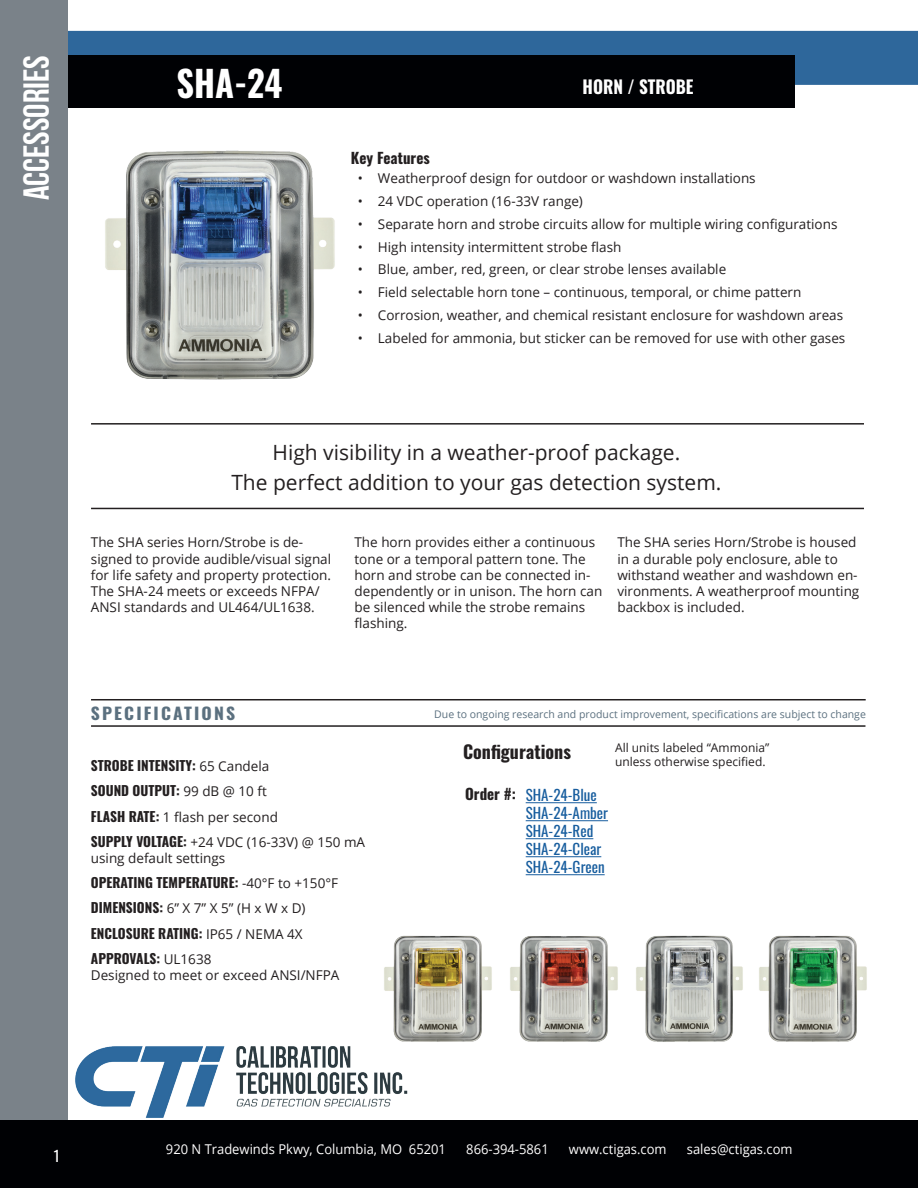
<style>
.page{position:relative;width:918px;height:1188px;background:#fff}
.page>*{position:absolute;margin:0;border:0;box-sizing:border-box;transform-origin:0 0}
.t1{font:700 36px "Bebas Neue";color:#fff}
.Text_Arial{font:700 36px "Oswald";color:#fff;scale:.95 1}
.Open_Sans_16{font:21px "Open Sans";color:#231f20}
.t2{font:700 18px "Oswald";color:#231f20}
.Text_Arial-2{font:700 18px "Oswald";color:#fff;scale:.95 1}
.t3{font:700 16.5px "Oswald";letter-spacing:.12em;color:#5b707f;scale:1.07 1}
.t4{font:15px "Oswald";color:#175d9e}
.t5{font:700 15px "Oswald";color:#231f20}
.t6{font:15px "Oswald";color:#fff}
.t7{font:13.5px/16.2px "Open Sans";color:#231f20}
.t8{font:700 13.5px "Oswald";color:#231f20}
.t9{font:13.5px "Open Sans";color:#fff;scale:.96 1}
.t10{font:12px/14.4px "Open Sans";color:#231f20}
.t11{font:10.5px "Open Sans";color:#5b707f}
.s1{font-family:"Open Sans";font-weight:400}
.s2{font-family:"Oswald";font-weight:700}
</style>
<div class="page">
<div style="left:0;top:31px;width:918px;height:54px;background:#2e679b"></div>
<div style="left:68px;top:56px;width:727px;height:52px;background:#000104"></div>
<div style="left:0;top:0;width:68px;height:1188px;background:#7a8289"></div>
<div style="left:0;top:1120px;width:918px;height:68px;background:#000104"></div>
<hr style="left:91px;top:423px;width:773px;height:2px;background:#231f20">
<hr style="left:91px;top:508px;width:773px;height:1px;background:#231f20">
<hr style="left:91px;top:699px;width:775px;height:1px;background:#231f20">
<hr style="left:91px;top:725px;width:774px;height:2px;background:#231f20">
<img style="left:75px;top:1046px;width:333px;height:72px">
<hr style="left:526px;top:802px;width:71px;height:1px;background:#175d9e">
<hr style="left:526px;top:820px;width:82px;height:1px;background:#175d9e">
<hr style="left:526px;top:838px;width:67px;height:1px;background:#175d9e">
<hr style="left:526px;top:856px;width:75px;height:1px;background:#175d9e">
<hr style="left:526px;top:874px;width:79px;height:1px;background:#175d9e">
<img style="left:105px;top:150px;width:230px;height:230px">
<img style="left:510px;top:936px;width:108px;height:106px">
<img style="left:636px;top:935px;width:107px;height:107px">
<img style="left:759px;top:935px;width:108px;height:107px">
<img style="left:384px;top:935px;width:108px;height:107px">
<h1 class="t1" style="left:17px;top:200px;width:146px;rotate:-90deg">Accessories</h1>
<p class="Text_Arial" style="left:176px;top:65px;width:113px">SHA-24</p>
<p class="Text_Arial-2" style="left:583px;top:77px;width:118px">HORN / STROBE</p>
<p class="t5" style="left:351px;top:150px;width:80px">Key Features</p>
<p class="t7" style="left:358px;top:169px;width:400px">• Weatherproof design for outdoor or washdown installations</p>
<p class="t7" style="left:358px;top:192px;width:227px">• 24 VDC operation (16-33V range)</p>
<p class="t7" style="left:358px;top:215px;width:481px">• Separate horn and strobe circuits allow for multiple wiring configurations</p>
<p class="t7" style="left:358px;top:238px;width:265px">• High intensity intermittent strobe flash</p>
<p class="t7" style="left:358px;top:261px;width:370px">• Blue, amber, red, green, or clear strobe lenses available</p>
<p class="t7" style="left:358px;top:284px;width:445px">• Field selectable horn tone – continuous, temporal, or chime pattern</p>
<p class="t7" style="left:358px;top:307px;width:487px">• Corrosion, weather, and chemical resistant enclosure for washdown areas</p>
<p class="t7" style="left:358px;top:330px;width:489px">• Labeled for ammonia, but sticker can be removed for use with other gases</p>
<p class="Open_Sans_16" style="left:273px;top:438px;width:409px">High visibility in a weather-proof package.</p>
<p class="Open_Sans_16" style="left:231px;top:468px;width:492px">The perfect addition to your gas detection system.</p>
<p class="t7" style="left:91px;top:534px;width:242px">The SHA series Horn/Strobe is de&shy;signed to provide audible/visual signal for life safety and property protection.<br>The SHA-24 meets or exceeds NFPA/ ANSI standards and UL464/UL1638.</p>
<p class="t7" style="left:355px;top:534px;width:249px">The horn provides either a continuous tone or a temporal pattern tone. The horn and strobe can be connected in&shy;dependently or in unison. The horn can be silenced while the strobe remains flashing.</p>
<p class="t7" style="left:617px;top:534px;width:243px">The SHA series Horn/Strobe is housed in a durable poly enclosure, able to withstand weather and washdown en&shy;vironments. A weatherproof mounting backbox is included.</p>
<p class="t3" style="left:91px;top:705px;width:136px">SPECIFICATIONS</p>
<p class="t8" style="left:91px;top:759px;width:180px">STROBE INTENSITY: <span class="s1">65 Candela</span></p>
<p class="t8" style="left:91px;top:784px;width:177px">SOUND OUTPUT: <span class="s1">99 dB @ 10 ft</span></p>
<p class="t7" style="left:91px;top:808px;width:189px"><span class="s2">FLASH RATE:</span> 1 flash per second</p>
<p class="t7" style="left:91px;top:834px;width:276px"><span class="s2">SUPPLY VOLTAGE:</span> +24 VDC (16-33V) @ 150 mA using default settings</p>
<p class="t8" style="left:91px;top:876px;width:249px">OPERATING TEMPERATURE: <span class="s1">-40°F to +150°F</span></p>
<p class="t7" style="left:91px;top:900px;width:216px"><span class="s2">DIMENSIONS:</span> 6” X 7” X 5” (H x W x D)</p>
<p class="t8" style="left:91px;top:926px;width:213px">ENCLOSURE RATING: <span class="s1">IP65 / NEMA 4X</span></p>
<p class="t8" style="left:91px;top:951px;width:122px">APPROVALS: <span class="s1">UL1638</span></p>
<p class="t7" style="left:91px;top:967px;width:250px">Designed to meet or exceed ANSI/NFPA</p>
<p class="t11" style="left:434px;top:707px;width:433px">Due to ongoing research and product improvement, specifications are subject to change</p>
<h3 class="t2" style="left:463px;top:742px;width:109px">Configurations</h3>
<p class="t10" style="left:615px;top:740px;width:156px">All units labeled “Ammonia” unless otherwise specified.</p>
<p class="t5" style="left:465px;top:786px;width:52px">Order #:</p>
<p class="t4" style="left:526px;top:782px;width:73px">SHA-24-Blue</p>
<p class="t4" style="left:526px;top:800px;width:84px">SHA-24-Amber</p>
<p class="t4" style="left:526px;top:818px;width:69px">SHA-24-Red</p>
<p class="t4" style="left:526px;top:836px;width:77px">SHA-24-Clear</p>
<p class="t4" style="left:526px;top:854px;width:80px">SHA-24-Green</p>
<p class="t6" style="left:54px;top:1142px;width:7px">1</p>
<p class="t9" style="left:166px;top:1140px;width:293px">920 N Tradewinds Pkwy, Columbia, MO 65201</p>
<p class="t9" style="left:466px;top:1140px;width:87px">866-394-5861</p>
<p class="t9" style="left:569px;top:1140px;width:103px">www.ctigas.com</p>
<p class="t9" style="left:687px;top:1140px;width:112px">sales@ctigas.com</p>
</div>
